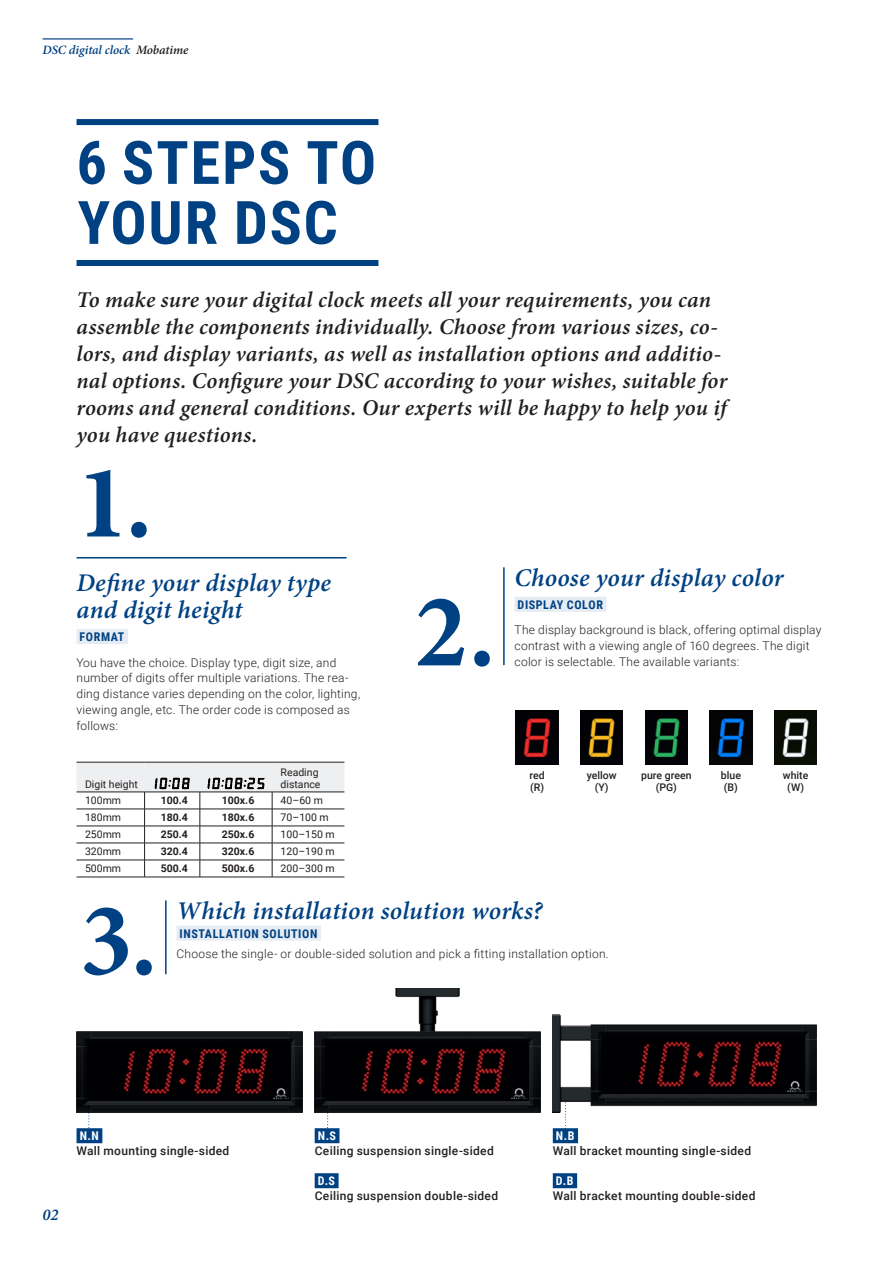
<style>
.page{position:relative;width:893px;height:1263px;background:#fff}
.page>*{position:absolute;margin:0;border:0;box-sizing:border-box;transform-origin:0 0}
.t1{font:700 105px "Minion Pro";color:#004183}
.t2{font:700 60px/60px "Roboto Condensed";letter-spacing:.03em;color:#004183}
.t3{font:italic 600 25.5px/27px "Minion Pro";letter-spacing:.01em;color:#004183}
.t4{font:italic 600 22.5px/27px "Minion Pro";letter-spacing:.01em;color:#231f20}
.t5{font:italic 600 16.5px "Minion Pro";color:#004183}
.t6{font:italic 600 12.75px "Minion Pro";letter-spacing:-.01em;color:#004183}
.t7{font:300 12px/15.8px "Roboto";letter-spacing:.02em;color:#231f20}
.t8{font:500 12px "Roboto";letter-spacing:.025em;color:#231f20}
.t9{font:700 12px "Roboto Condensed";letter-spacing:.05em;color:#004183}
.t10{font:700 12px "Roboto Condensed";color:#fff}
.t11{font:10.5px/12px "Roboto";color:#231f20}
.t12{font:700 10.5px "Roboto";color:#231f20}
.t13{font:500 10.5px/12px "Roboto";color:#231f20}
.s1{color:#231f20}
</style>
<div class="page">
<svg style="left:327px;top:1112px;width:2px;height:16px"></svg>
<svg style="left:88px;top:1112px;width:2px;height:16px"></svg>
<img style="left:516px;top:710px;width:42px;height:55px">
<img style="left:580px;top:710px;width:43px;height:55px">
<img style="left:645px;top:710px;width:43px;height:55px">
<img style="left:710px;top:710px;width:42px;height:55px">
<img style="left:774px;top:710px;width:43px;height:55px">
<img style="left:77px;top:1031px;width:225px;height:81px">
<img style="left:315px;top:989px;width:225px;height:123px">
<img style="left:553px;top:1014px;width:263px;height:98px">
<div style="left:77px;top:119px;width:301px;height:6px;background:#004183"></div>
<div style="left:77px;top:260px;width:301px;height:6px;background:#004183"></div>
<div style="left:77px;top:629px;width:51px;height:15px;background:#e6ecf3"></div>
<hr style="left:77px;top:877px;width:68px;height:1px;background:#231f20">
<hr style="left:145px;top:877px;width:55px;height:1px;background:#231f20">
<hr style="left:200px;top:877px;width:72px;height:1px;background:#231f20">
<hr style="left:272px;top:877px;width:72px;height:1px;background:#231f20">
<svg style="left:77px;top:762px;width:267px;height:115px"></svg>
<hr style="left:77px;top:557px;width:270px;height:1px;background:#004183">
<hr style="left:43px;top:38px;width:90px;height:2px;background:#004183">
<div style="left:514px;top:597px;width:92px;height:15px;background:#e6ecf3"></div>
<hr style="left:503px;top:567px;width:2px;height:98px;background:#004183">
<div style="left:176px;top:925px;width:145px;height:15px;background:#e6ecf3"></div>
<hr style="left:165px;top:900px;width:2px;height:74px;background:#004183">
<div style="left:77px;top:1128px;width:25px;height:15px;background:#004183"></div>
<div style="left:315px;top:1128px;width:24px;height:15px;background:#004183"></div>
<div style="left:315px;top:1173px;width:24px;height:15px;background:#004183"></div>
<div style="left:553px;top:1128px;width:25px;height:15px;background:#004183"></div>
<div style="left:553px;top:1173px;width:24px;height:15px;background:#004183"></div>
<p class="t6" style="left:43px;top:41px;width:147px">DSC digital clock <span class="s1">Mobatime</span></p>
<p class="t2" style="left:77px;top:130px;width:301px">6 STEPS TO<br>YOUR DSC</p>
<p class="t4" style="left:77px;top:286px;width:652px">To make sure your digital clock meets all your requirements, you can assemble the components individually. Choose from various sizes, co&shy;lors, and display variants, as well as installation options and additio&shy;nal options. Configure your DSC according to your wishes, suitable for rooms and general conditions. Our experts will be happy to help you if you have questions.</p>
<p class="t1" style="left:77px;top:429px;width:77px">1.</p>
<p class="t3" style="left:77px;top:569px;width:256px">Define your display type and digit height</p>
<p class="t9" style="left:80px;top:628px;width:46px">FORMAT</p>
<p class="t7" style="left:77px;top:654px;width:285px">You have the choice. Display type, digit size, and number of digits offer multiple variations. The rea&shy;ding distance varies depending on the color, lighting, viewing angle, etc. The order code is composed as follows:</p>
<p class="t3" style="left:514px;top:564px;width:271px">Choose your display color</p>
<p class="t9" style="left:518px;top:596px;width:87px">DISPLAY COLOR</p>
<p class="t7" style="left:514px;top:622px;width:308px">The display background is black, offering optimal display contrast with a viewing angle of 160 degrees. The digit color is selectable. The available variants:</p>
<p class="t1" style="left:414px;top:558px;width:82px">2.</p>
<p class="t11" style="left:85px;top:777px;width:54px">Digit height</p>
<p class="t11" style="left:281px;top:765px;width:41px">Reading distance</p>
<p class="t11" style="left:85px;top:794px;width:38px">100mm</p>
<p class="t12" style="left:161px;top:793px;width:29px">100.4</p>
<p class="t12" style="left:222px;top:793px;width:34px">100x.6</p>
<p class="t11" style="left:281px;top:794px;width:44px">40–60 m</p>
<p class="t11" style="left:85px;top:811px;width:38px">180mm</p>
<p class="t12" style="left:161px;top:810px;width:29px">180.4</p>
<p class="t12" style="left:222px;top:810px;width:34px">180x.6</p>
<p class="t11" style="left:281px;top:811px;width:50px">70–100 m</p>
<p class="t11" style="left:85px;top:828px;width:38px">250mm</p>
<p class="t12" style="left:161px;top:827px;width:29px">250.4</p>
<p class="t12" style="left:222px;top:827px;width:34px">250x.6</p>
<p class="t11" style="left:281px;top:828px;width:56px">100–150 m</p>
<p class="t11" style="left:85px;top:845px;width:38px">320mm</p>
<p class="t12" style="left:161px;top:844px;width:29px">320.4</p>
<p class="t12" style="left:222px;top:844px;width:34px">320x.6</p>
<p class="t11" style="left:281px;top:845px;width:56px">120–190 m</p>
<p class="t11" style="left:85px;top:862px;width:38px">500mm</p>
<p class="t12" style="left:161px;top:861px;width:29px">500.4</p>
<p class="t12" style="left:222px;top:861px;width:34px">500x.6</p>
<p class="t11" style="left:281px;top:862px;width:56px">200–300 m</p>
<p class="t13" style="left:529px;top:769px;width:17px">red (R)</p>
<p class="t13" style="left:587px;top:769px;width:31px;text-align:center">yellow (Y)</p>
<p class="t13" style="left:641px;top:769px;width:52px">pure green</p>
<p class="t13" style="left:656px;top:781px;width:23px">(PG)</p>
<p class="t13" style="left:721px;top:769px;width:22px">blue (B)</p>
<p class="t13" style="left:783px;top:769px;width:27px;text-align:center">white (W)</p>
<p class="t1" style="left:80px;top:867px;width:79px">3.</p>
<p class="t3" style="left:176px;top:897px;width:368px">Which installation solution works?</p>
<p class="t9" style="left:180px;top:925px;width:139px">INSTALLATION SOLUTION</p>
<p class="t7" style="left:176px;top:946px;width:434px">Choose the single- or double-sided solution and pick a fitting installation option.</p>
<p class="t10" style="left:80px;top:1127px;width:21px">N.N</p>
<p class="t8" style="left:77px;top:1142px;width:154px">Wall mounting single-sided</p>
<p class="t5" style="left:43px;top:1203px;width:17px">02</p>
<p class="t10" style="left:318px;top:1127px;width:20px">N.S</p>
<p class="t8" style="left:315px;top:1142px;width:181px">Ceiling suspension single-sided</p>
<p class="t10" style="left:318px;top:1172px;width:19px">D.S</p>
<p class="t8" style="left:315px;top:1187px;width:185px">Ceiling suspension double-sided</p>
<p class="t10" style="left:556px;top:1127px;width:20px">N.B</p>
<p class="t8" style="left:553px;top:1142px;width:200px">Wall bracket mounting single-sided</p>
<p class="t10" style="left:556px;top:1172px;width:19px">D.B</p>
<p class="t8" style="left:553px;top:1187px;width:204px">Wall bracket mounting double-sided</p>
</div>
